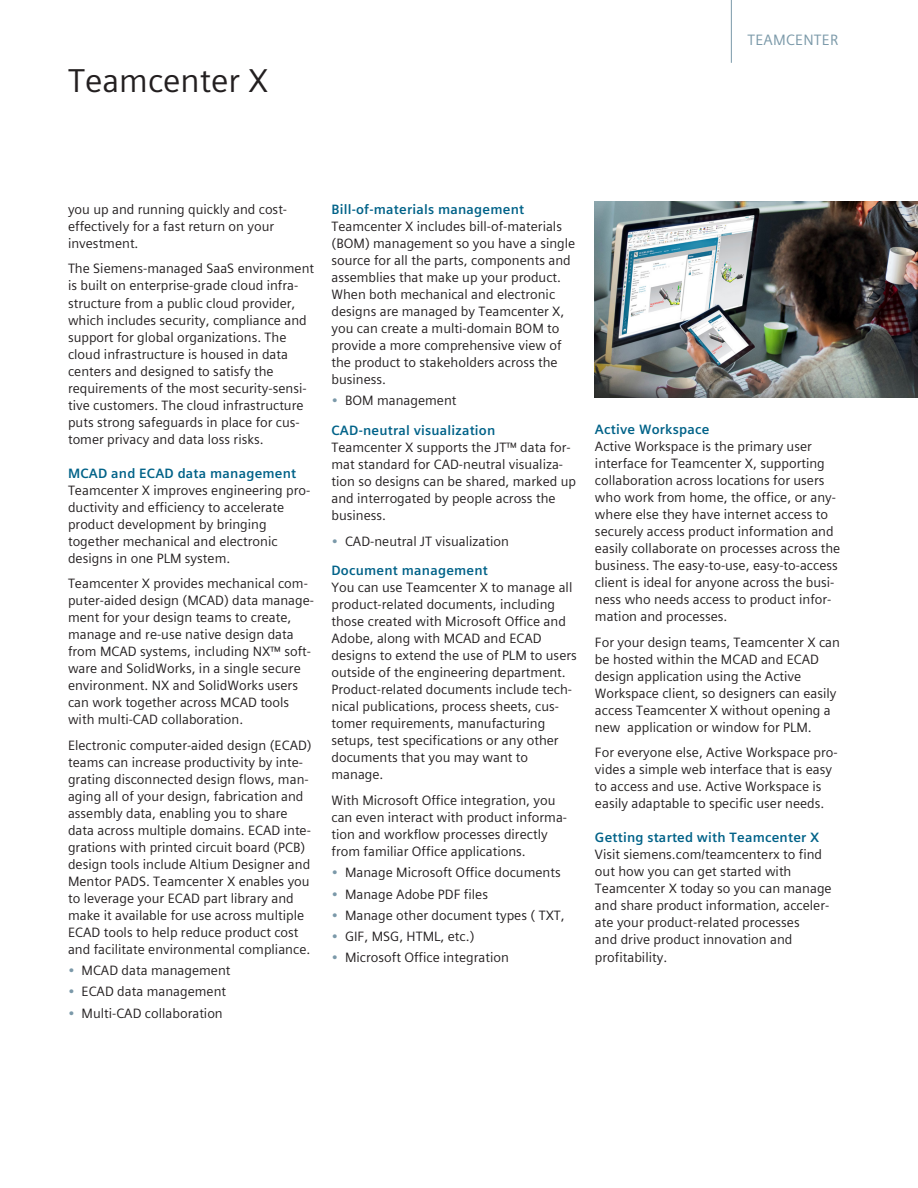
<style>
.page{position:relative;width:918px;height:1188px;background:#fff}
.page>*{position:absolute;margin:0;border:0;box-sizing:border-box;transform-origin:0 0}
.Page_2_Heading_22pt{font:33px "Siemens Sans Global";color:#231f20}
.Product_tab___10pt_0{font:15px "Siemens Sans Global";letter-spacing:.015em;color:#7b99a9}
.Body_Text_Blk__9pt_4{font:13.5px/17px "Siemens Sans Global";color:#231f20}
.Body_Sub-Subhead_Dk{font:700 13.5px "Siemens Sans Global";letter-spacing:.015em;color:#006288}
.s1{color:#7b99a9}
</style>
<div class="page">
<img style="left:595px;top:201px;width:323px;height:196px">
<hr style="left:731px;top:0;width:1px;height:63px;background:#7b99a9">
<p class="Page_2_Heading_22pt" style="left:68px;top:56px;width:202px">Teamcenter X</p>
<p class="Product_tab___10pt_0" style="left:748px;top:29px;width:92px">TEAMCENTER</p>
<p class="Body_Text_Blk__9pt_4" style="left:68px;top:201px;width:221px">you up and running quickly and cost&shy;effectively for a fast return on your investment.</p>
<p class="Body_Text_Blk__9pt_4" style="left:68px;top:260px;width:248px">The Siemens-managed SaaS environment is built on enterprise-grade cloud infra&shy;structure from a public cloud provider, which includes security, compliance and support for global organizations. The cloud infrastructure is housed in data centers and designed to satisfy the requirements of the most security-sensi&shy;tive customers. The cloud infrastructure puts strong safeguards in place for cus&shy;tomer privacy and data loss risks.</p>
<p class="Body_Sub-Subhead_Dk" style="left:68px;top:463px;width:230px">MCAD and ECAD data management</p>
<p class="Body_Text_Blk__9pt_4" style="left:68px;top:482px;width:244px">Teamcenter X improves engineering pro&shy;ductivity and efficiency to accelerate product development by bringing together mechanical and electronic designs in one PLM system.</p>
<p class="Body_Text_Blk__9pt_4" style="left:68px;top:575px;width:248px">Teamcenter X provides mechanical com&shy;puter-aided design (MCAD) data manage&shy;ment for your design teams to create, manage and re-use native design data from MCAD systems, including NX™ soft&shy;ware and SolidWorks, in a single secure environment. NX and SolidWorks users can work together across MCAD tools with multi-CAD collaboration.</p>
<p class="Body_Text_Blk__9pt_4" style="left:68px;top:737px;width:245px">Electronic computer-aided design (ECAD) teams can increase productivity by inte&shy;grating disconnected design flows, man&shy;aging all of your design, fabrication and assembly data, enabling you to share data across multiple domains. ECAD inte&shy;grations with printed circuit board (PCB) design tools include Altium Designer and Mentor PADS. Teamcenter X enables you to leverage your ECAD part library and make it available for use across multiple ECAD tools to help reduce product cost and facilitate environmental compliance.</p>
<p class="Body_Text_Blk__9pt_4" style="left:68px;top:962px;width:164px"><span class="s1">•</span> MCAD data management</p>
<p class="Body_Text_Blk__9pt_4" style="left:68px;top:983px;width:160px"><span class="s1">•</span> ECAD data management</p>
<p class="Body_Text_Blk__9pt_4" style="left:68px;top:1005px;width:156px"><span class="s1">•</span> Multi-CAD collaboration</p>
<p class="Body_Sub-Subhead_Dk" style="left:332px;top:199px;width:194px">Bill-of-materials management</p>
<p class="Body_Text_Blk__9pt_4" style="left:332px;top:218px;width:245px">Teamcenter X includes bill-of-materials (BOM) management so you have a single source for all the parts, components and assemblies that make up your product.<br>When both mechanical and electronic designs are managed by Teamcenter X, you can create a multi-domain BOM to provide a more comprehensive view of the product to stakeholders across the business.</p>
<p class="Body_Text_Blk__9pt_4" style="left:332px;top:392px;width:126px"><span class="s1">•</span> BOM management</p>
<p class="Body_Sub-Subhead_Dk" style="left:332px;top:420px;width:165px">CAD-neutral visualization</p>
<p class="Body_Text_Blk__9pt_4" style="left:332px;top:439px;width:246px">Teamcenter X supports the JT™ data for&shy;mat standard for CAD-neutral visualiza&shy;tion so designs can be shared, marked up and interrogated by people across the business.</p>
<p class="Body_Text_Blk__9pt_4" style="left:332px;top:533px;width:179px"><span class="s1">•</span> CAD-neutral JT visualization</p>
<p class="Body_Sub-Subhead_Dk" style="left:332px;top:560px;width:158px">Document management</p>
<p class="Body_Text_Blk__9pt_4" style="left:332px;top:579px;width:247px">You can use Teamcenter X to manage all product-related documents, including those created with Microsoft Office and Adobe, along with MCAD and ECAD designs to extend the use of PLM to users outside of the engineering department.<br>Product-related documents include tech&shy;nical publications, process sheets, cus&shy;tomer requirements, manufacturing setups, test specifications or any other documents that you may want to manage.</p>
<p class="Body_Text_Blk__9pt_4" style="left:332px;top:792px;width:237px">With Microsoft Office integration, you can even interact with product informa&shy;tion and workflow processes directly from familiar Office applications.</p>
<p class="Body_Text_Blk__9pt_4" style="left:332px;top:864px;width:231px"><span class="s1">•</span> Manage Microsoft Office documents</p>
<p class="Body_Text_Blk__9pt_4" style="left:332px;top:885px;width:158px"><span class="s1">•</span> Manage Adobe PDF files</p>
<p class="Body_Text_Blk__9pt_4" style="left:332px;top:907px;width:235px"><span class="s1">•</span> Manage other document types ( TXT,</p>
<p class="Body_Text_Blk__9pt_4" style="left:332px;top:928px;width:145px"><span class="s1">•</span> GIF, MSG, HTML, etc.)</p>
<p class="Body_Text_Blk__9pt_4" style="left:332px;top:949px;width:179px"><span class="s1">•</span> Microsoft Office integration</p>
<p class="Body_Sub-Subhead_Dk" style="left:595px;top:419px;width:116px">Active Workspace</p>
<p class="Body_Text_Blk__9pt_4" style="left:595px;top:438px;width:247px">Active Workspace is the primary user interface for Teamcenter X, supporting collaboration across locations for users who work from home, the office, or any&shy;where else they have internet access to securely access product information and easily collaborate on processes across the business. The easy-to-use, easy-to-access client is ideal for anyone across the busi&shy;ness who needs access to product infor&shy;mation and processes.</p>
<p class="Body_Text_Blk__9pt_4" style="left:595px;top:634px;width:247px">For your design teams, Teamcenter X can be hosted within the MCAD and ECAD design application using the Active Workspace client, so designers can easily access Teamcenter X without opening a new application or window for PLM.</p>
<p class="Body_Text_Blk__9pt_4" style="left:595px;top:744px;width:244px">For everyone else, Active Workspace pro&shy;vides a simple web interface that is easy to access and use. Active Workspace is easily adaptable to specific user needs.</p>
<p class="Body_Sub-Subhead_Dk" style="left:595px;top:827px;width:226px">Getting started with Teamcenter X</p>
<p class="Body_Text_Blk__9pt_4" style="left:595px;top:846px;width:238px">Visit siemens.com/teamcenterx to find out how you can get started with Teamcenter X today so you can manage and share product information, acceler&shy;ate your product-related processes<br>and drive product innovation and profitability.</p>
</div>
